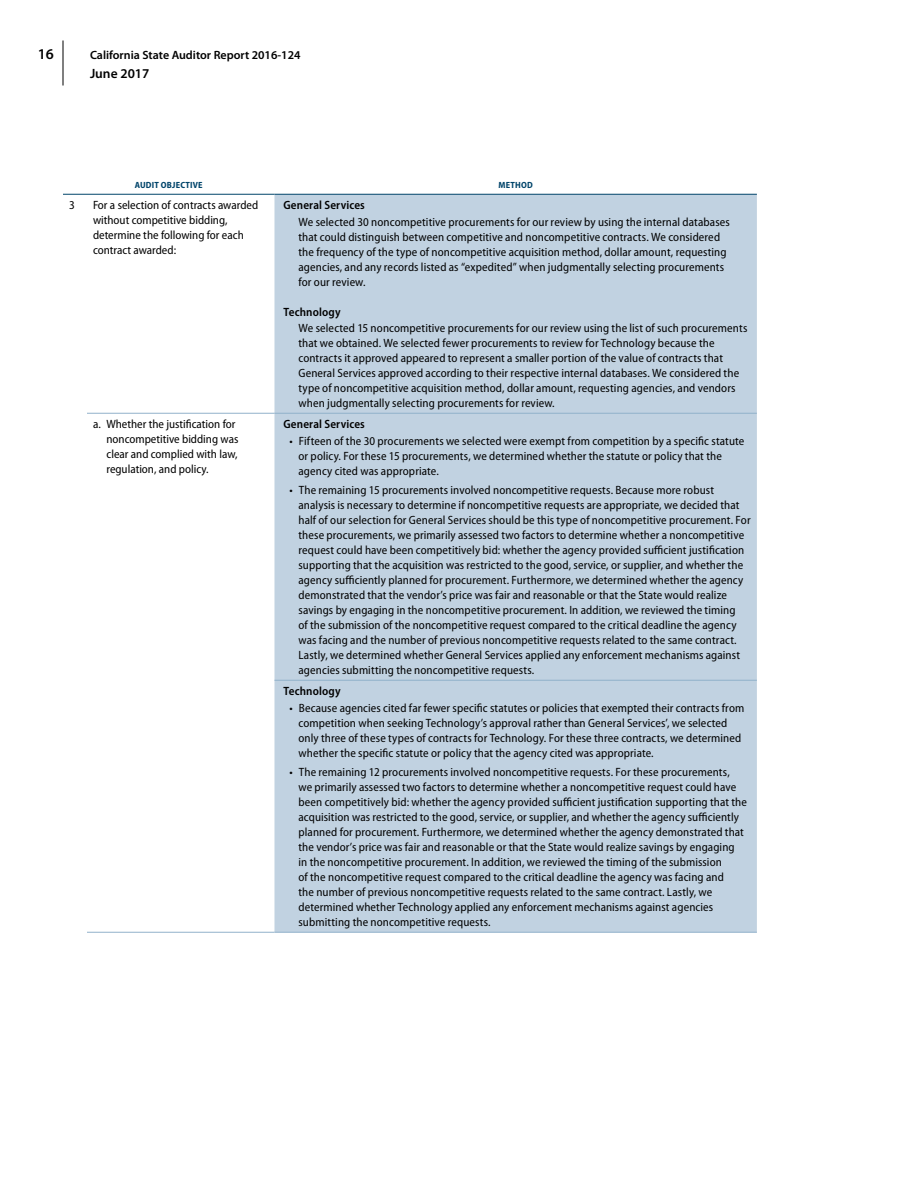
<style>
.page{position:relative;width:918px;height:1188px;background:#fff}
.page>*{position:absolute;margin:0;border:0;box-sizing:border-box;transform-origin:0 0}
.t1{font:600 15px "Myriad Pro";color:#000}
.t2{font:600 13.5px "Myriad Pro";color:#000}
.t3{font:semi-condensed 12px/15px "Myriad Pro";letter-spacing:.01em;color:#000}
.t4{font:600 semi-condensed 12px "Myriad Pro";letter-spacing:.015em;color:#000}
.t5{font:600 12px "Myriad Pro";color:#000}
.t6{font:700 semi-condensed 9px "Myriad Pro";letter-spacing:.02em;color:#00446a}
</style>
<div class="page">
<hr style="left:63px;top:40px;width:1px;height:46px;background:#000">
<div style="left:274px;top:195px;width:483px;height:737px;background:#c1d2e1"></div>
<svg style="left:63px;top:194px;width:24px;height:1px"></svg>
<hr style="left:87px;top:194px;width:187px;height:1px;background:#00446a">
<hr style="left:274px;top:194px;width:483px;height:1px;background:#00446a">
<hr style="left:87px;top:413px;width:187px;height:1px;background:#91b1ca">
<hr style="left:87px;top:932px;width:187px;height:1px;background:#91b1ca">
<hr style="left:274px;top:413px;width:483px;height:1px;background:#91b1ca">
<hr style="left:274px;top:680px;width:483px;height:1px;background:#91b1ca">
<hr style="left:274px;top:932px;width:483px;height:1px;background:#91b1ca">
<p class="t1" style="left:38px;top:45px;width:18px">16</p>
<p class="t5" style="left:90px;top:48px;width:212px">California State Auditor Report 2016-124</p>
<p class="t2" style="left:90px;top:66px;width:61px">June 2017</p>
<p class="t6" style="left:135px;top:180px;width:69px">AUDIT OBJECTIVE</p>
<p class="t6" style="left:499px;top:180px;width:36px">METHOD</p>
<p class="t3" style="left:69px;top:198px;width:7px">3</p>
<p class="t3" style="left:93px;top:198px;width:167px">For a selection of contracts awarded without competitive bidding, determine the following for each contract awarded:</p>
<p class="t4" style="left:284px;top:199px;width:83px">General Services</p>
<p class="t3" style="left:298px;top:214px;width:433px">We selected 30 noncompetitive procurements for our review by using the internal databases that could distinguish between competitive and noncompetitive contracts. We considered the frequency of the type of noncompetitive acquisition method, dollar amount, requesting agencies, and any records listed as “expedited” when judgmentally selecting procurements for our review.</p>
<p class="t4" style="left:284px;top:305px;width:59px">Technology</p>
<p class="t3" style="left:298px;top:321px;width:450px">We selected 15 noncompetitive procurements for our review using the list of such procurements that we obtained. We selected fewer procurements to review for Technology because the contracts it approved appeared to represent a smaller portion of the value of contracts that General Services approved according to their respective internal databases. We considered the type of noncompetitive acquisition method, dollar amount, requesting agencies, and vendors when judgmentally selecting procurements for review.</p>
<p class="t3" style="left:106px;top:417px;width:133px;text-indent:-14px">a. Whether the justification for noncompetitive bidding was clear and complied with law, regulation, and policy.</p>
<p class="t4" style="left:284px;top:418px;width:83px">General Services</p>
<p class="t3" style="left:298px;top:433px;width:448px;text-indent:-9px">• Fifteen of the 30 procurements we selected were exempt from competition by a specific statute or policy. For these 15 procurements, we determined whether the statute or policy that the agency cited was appropriate.</p>
<p class="t3" style="left:298px;top:483px;width:454px;text-indent:-9px">• The remaining 15 procurements involved noncompetitive requests. Because more robust analysis is necessary to determine if noncompetitive requests are appropriate, we decided that half of our selection for General Services should be this type of noncompetitive procurement. For these procurements, we primarily assessed two factors to determine whether a noncompetitive request could have been competitively bid: whether the agency provided sufficient justification supporting that the acquisition was restricted to the good, service, or supplier, and whether the agency sufficiently planned for procurement. Furthermore, we determined whether the agency demonstrated that the vendor’s price was fair and reasonable or that the State would realize savings by engaging in the noncompetitive procurement. In addition, we reviewed the timing<br>of the submission of the noncompetitive request compared to the critical deadline the agency was facing and the number of previous noncompetitive requests related to the same contract.<br>Lastly, we determined whether General Services applied any enforcement mechanisms against agencies submitting the noncompetitive requests.</p>
<p class="t4" style="left:284px;top:685px;width:59px">Technology</p>
<p class="t3" style="left:298px;top:700px;width:447px;text-indent:-9px">• Because agencies cited far fewer specific statutes or policies that exempted their contracts from competition when seeking Technology’s approval rather than General Services’, we selected only three of these types of contracts for Technology. For these three contracts, we determined whether the specific statute or policy that the agency cited was appropriate.</p>
<p class="t3" style="left:298px;top:765px;width:450px;text-indent:-9px">• The remaining 12 procurements involved noncompetitive requests. For these procurements,<br>we primarily assessed two factors to determine whether a noncompetitive request could have been competitively bid: whether the agency provided sufficient justification supporting that the acquisition was restricted to the good, service, or supplier, and whether the agency sufficiently planned for procurement. Furthermore, we determined whether the agency demonstrated that the vendor’s price was fair and reasonable or that the State would realize savings by engaging<br>in the noncompetitive procurement. In addition, we reviewed the timing of the submission<br>of the noncompetitive request compared to the critical deadline the agency was facing and<br>the number of previous noncompetitive requests related to the same contract. Lastly, we determined whether Technology applied any enforcement mechanisms against agencies submitting the noncompetitive requests.</p>
</div>
